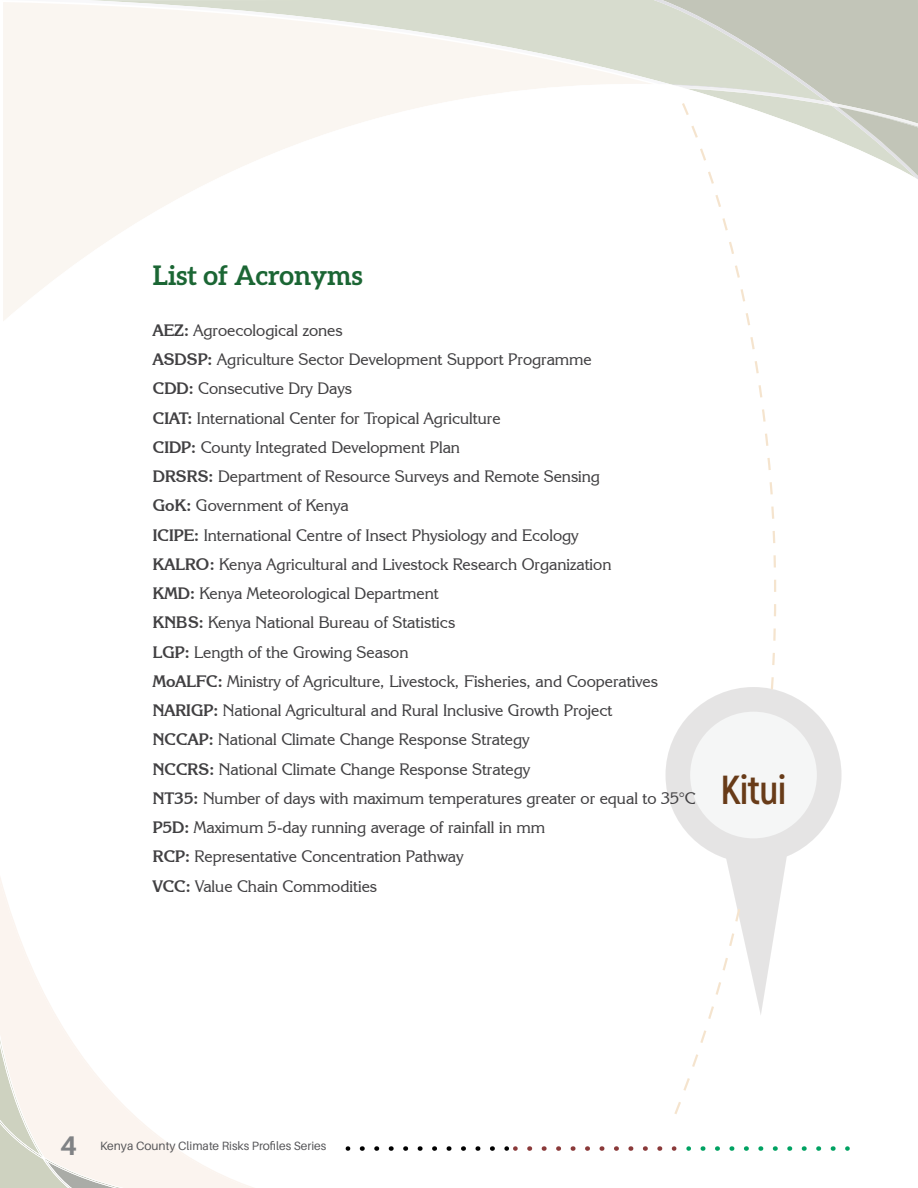
<style>
.page{position:relative;width:918px;height:1188px;background:#fff}
.page>*{position:absolute;margin:0;border:0;box-sizing:border-box;transform-origin:0 0}
.t1{font:700 40.5px "Akrobat";letter-spacing:-.02em;color:#683b18}
.t2{font:700 27px "Aleo";color:#1b6634}
.t3{font:700 27px "Aileron";color:#808285}
.t4{font:16.5px/29.2px "Korinna IT Cby BT";color:#414042}
.t5{font:12px "Aileron";color:#565659}
.s1{font-weight:700}
</style>
<div class="page">
<svg style="left:0;top:877px;width:254px;height:311px"></svg>
<svg style="left:0;top:1035px;width:128px;height:153px"></svg>
<svg style="left:362px;top:1146px;width:133px;height:5px"></svg>
<svg style="left:529px;top:1146px;width:134px;height:5px"></svg>
<svg style="left:703px;top:1146px;width:133px;height:5px"></svg>
<svg style="left:678px;top:699px;width:151px;height:152px;fill:#f5f6f6"></svg>
<div style="left:666px;top:687px;width:176px;height:176px;border:25px solid #b3b0b0;border-radius:50%"></div>
<svg style="left:674px;top:826px;width:125px;height:288px"></svg>
<svg style="left:726px;top:337px;width:56px;height:355px"></svg>
<svg style="left:3px;top:0;width:650px;height:85px;fill:#faf6f1"></svg>
<svg style="left:3px;top:85px;width:571px;height:236px"></svg>
<svg style="left:653px;top:0;width:265px;height:184px"></svg>
<h2 class="t2" style="left:153px;top:260px;width:211px">List of Acronyms</h2>
<p class="t4" style="left:153px;top:315px;width:544px"><span class="s1">AEZ:</span> Agroecological zones<br><span class="s1">ASDSP:</span> Agriculture Sector Development Support Programme<br><span class="s1">CDD:</span> Consecutive Dry Days<br><span class="s1">CIAT:</span> International Center for Tropical Agriculture<br><span class="s1">CIDP:</span> County Integrated Development Plan<br><span class="s1">DRSRS:</span> Department of Resource Surveys and Remote Sensing<br><span class="s1">GoK:</span> Government of Kenya<br><span class="s1">ICIPE:</span> International Centre of Insect Physiology and Ecology<br><span class="s1">KALRO:</span> Kenya Agricultural and Livestock Research Organization<br><span class="s1">KMD:</span> Kenya Meteorological Department<br><span class="s1">KNBS:</span> Kenya National Bureau of Statistics<br><span class="s1">LGP:</span> Length of the Growing Season<br><span class="s1">MoALFC:</span> Ministry of Agriculture, Livestock, Fisheries, and Cooperatives <span class="s1">NARIGP:</span> National Agricultural and Rural Inclusive Growth Project<br><span class="s1">NCCAP:</span> National Climate Change Response Strategy<br><span class="s1">NCCRS:</span> National Climate Change Response Strategy<br><span class="s1">NT35:</span> Number of days with maximum temperatures greater or equal to 35°C <span class="s1">P5D:</span> Maximum 5-day running average of rainfall in mm<br><span class="s1">RCP:</span> Representative Concentration Pathway<br><span class="s1">VCC:</span> Value Chain Commodities</p>
<h1 class="t1" style="left:721px;top:765px;width:67px">Kitui</h1>
<h2 class="t3" style="left:60px;top:1130px;width:18px">4</h2>
<p class="t5" style="left:100px;top:1140px;width:228px">Kenya County Climate Risks Profiles Series</p>
</div>
